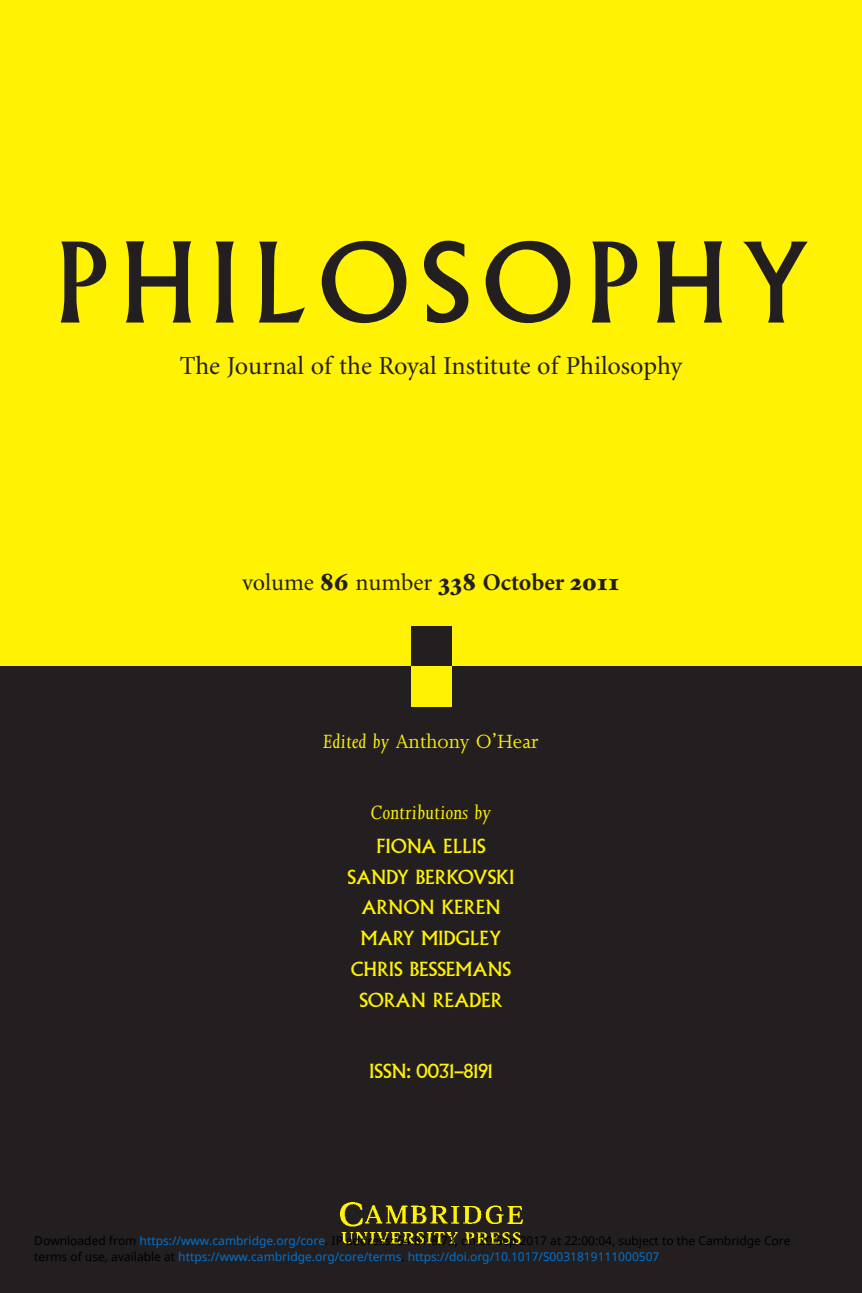
<style>
.page{position:relative;width:862px;height:1293px;background:#fff}
.page>*{position:absolute;margin:0;border:0;box-sizing:border-box;transform-origin:0 0}
.t1{font:108px "Albertus";letter-spacing:.115em;color:#231f20}
.t2{font:26px "Minion";color:#231f20}
.t3{font:24px "Minion";color:#231f20}
.t4{font:22px "Joanna";color:#fff202}
.t5{font:italic 22px "Joanna";letter-spacing:.015em;color:#fff202}
.t6{font:19px/30.8px "Albertus";color:#fff202;text-align:center}
.t7{font:12px "Noto Sans";color:#000}
.t8{font:12px "Noto Sans";color:#0172cf}
.s1{font-family:"Hoefler Text";font-weight:900}
.s2{font-weight:700}
.s3{font-style:italic}
.s4{color:#0172cf}
.s5{color:#000}
</style>
<div class="page">
<div style="left:0;top:1px;width:862px;height:666px;background:#fff202"></div>
<div style="left:0;top:667px;width:862px;height:625px;background:#231f20"></div>
<div style="left:411px;top:627px;width:40px;height:40px;background:#231f20"></div>
<div style="left:411px;top:667px;width:40px;height:40px;background:#fff202"></div>
<img style="left:340px;top:1203px;width:182px;height:40px">
<p class="t1" style="left:54px;top:241px;width:755px">PHILOSOPHY</p>
<p class="t2" style="left:180px;top:355px;width:504px">The Journal of the Royal Institute of Philosophy</p>
<p class="t3" style="left:242px;top:573px;width:379px">volume <span class="s1">86</span> number <span class="s1">338</span> <span class="s2">October</span> <span class="s1">2011</span></p>
<p class="t4" style="left:323px;top:733px;width:217px"><span class="s3">Edited by</span> Anthony O’Hear</p>
<p class="t5" style="left:371px;top:804px;width:122px">Contributions by</p>
<p class="t6" style="left:347px;top:832px;width:168px">FIONA ELLIS<br>SANDY BERKOVSKI<br>ARNON KEREN<br>MARY MIDGLEY<br>CHRIS BESSEMANS<br>SORAN READER</p>
<p class="t6" style="left:369px;top:1056px;width:125px">ISSN: 0031–8191</p>
<p class="t7" style="left:34px;top:1232px;width:758px">Downloaded from <span class="s4">https://www.cambridge.org/core</span>. IP address: 54.81.8.73, on 20 Sep 2017 at 22:00:04, subject to the Cambridge Core</p>
<p class="t8" style="left:34px;top:1248px;width:626px"><span class="s5">terms of use, available at</span> https://www.cambridge.org/core/terms<span class="s5">.</span> https://doi.org/10.1017/S0031819111000507</p>
</div>
